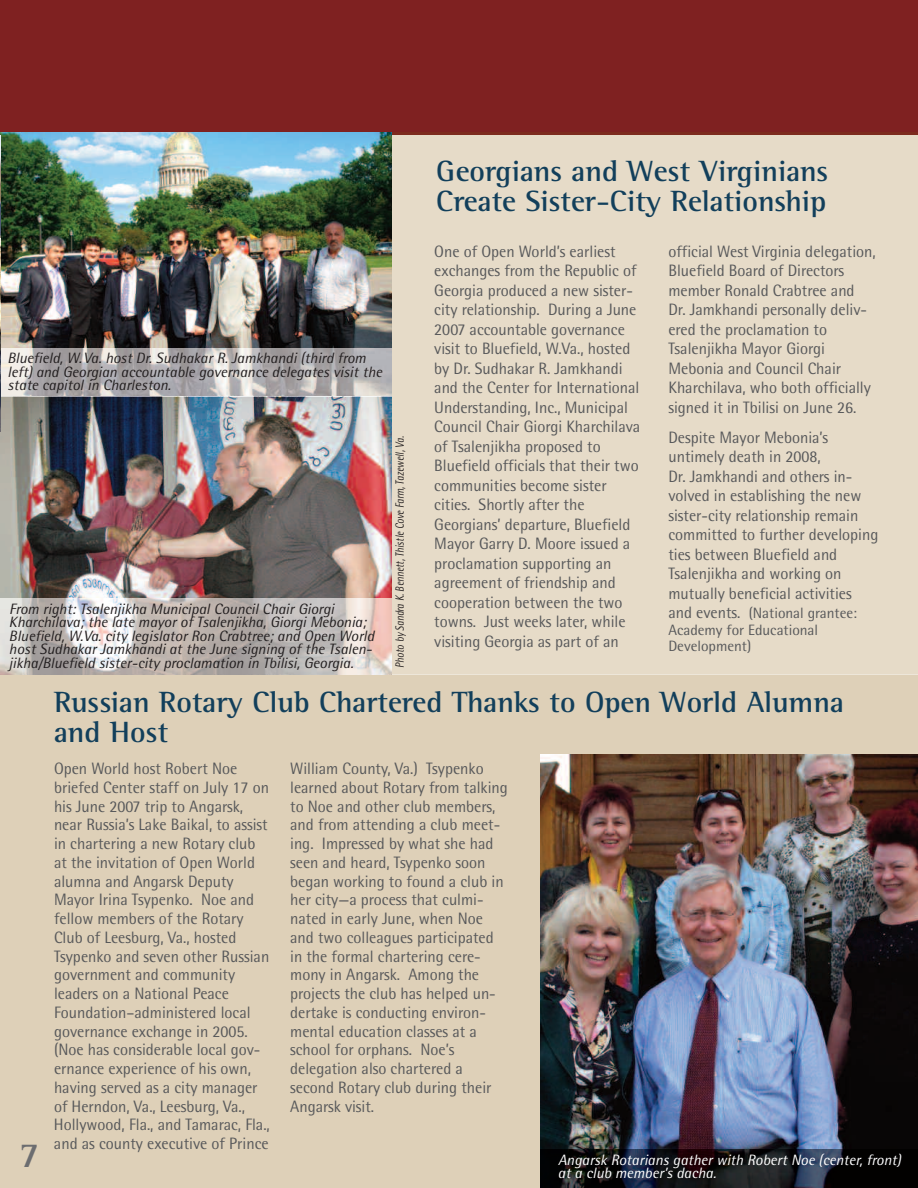
<style>
.page{position:relative;width:918px;height:1188px;background:#fff}
.page>*{position:absolute;margin:0;border:0;box-sizing:border-box;transform-origin:0 0}
.t1{font:700 36px "Rotis Semi Serif";color:#6c6d70}
.t2{font:700 30px/30px "Rotis Semi Serif";color:#123f5b}
.t3{font:16.5px/18.8px "Rotis Semi Sans";color:#57585a}
.t4{font:italic 15px/13.5px "Rotis Semi Sans";color:#231f20}
.t5{font:italic 15px/13.5px "Rotis Semi Sans";color:#fff}
.t6{font:15px/16.5px "Rotis Semi Sans";color:#57585a}
.t7{font:italic 12px "Rotis Semi Sans";color:#231f20;scale:.8 1}
.s1{font-size:16.5px}
</style>
<div class="page">
<div style="left:0;top:0;width:918px;height:132px;background:#7f2121"></div>
<hr style="left:0;top:674px;width:376px;height:1px;background:#cde9e3">
<div style="left:392px;top:135px;width:526px;height:539px;background:#e6dbc8"></div>
<svg style="left:0;top:132px;width:918px;height:3px;background:#7c4744"></svg>
<div style="left:0;top:675px;width:918px;height:513px;background:#ded0b8"></div>
<img style="left:0;top:133px;width:392px;height:466px">
<img style="left:1px;top:348px;width:391px;height:49px">
<img style="left:0;top:397px;width:392px;height:1px">
<img style="left:0;top:599px;width:392px;height:75px">
<img style="left:540px;top:754px;width:378px;height:396px">
<img style="left:0;top:135px;width:1px;height:297px">
<img style="left:540px;top:1150px;width:378px;height:38px">
<p class="t4" style="left:7px;top:353px;width:376px">Bluefield, W.Va. host Dr. Sudhakar R. Jamkhandi (third from left) and Georgian accountable governance delegates visit the state capitol in Charleston.</p>
<p class="t4" style="left:9px;top:603px;width:367px">From right: Tsalenjikha Municipal Council Chair Giorgi Kharchilava; the late mayor of Tsalenjikha, Giorgi Mebonia; Bluefield, W.Va. city legislator Ron Crabtree; and Open World host Sudhakar Jamkhandi at the June signing of the Tsalen&shy;jikha/Bluefield sister-city proclamation in Tbilisi, Georgia.</p>
<p class="t7" style="left:396px;top:668px;width:290px;rotate:-90deg">Photo by Sandra K. Bennett, Thistle Cove Farm, Tazewell, Va.</p>
<h2 class="t2" style="left:436px;top:159px;width:394px">Georgians and West Virginians<br>Create Sister-City Relationship</h2>
<p class="t3" style="left:434px;top:243px;width:208px;line-height:19.5px">One of Open World’s earliest exchanges from the Republic of<br>Georgia produced a new sister&shy;city relationship. During a June<br>2007 accountable governance visit to Bluefield, W.Va., hosted by Dr. Sudhakar R. Jamkhandi and the Center for International<br>Understanding, Inc., Municipal<br>Council Chair Giorgi Kharchilava of Tsalenjikha proposed to<br>Bluefield officials that their two communities become sister cities. Shortly after the<br>Georgians’ departure, Bluefield<br>Mayor Garry D. Moore issued a proclamation supporting an agreement of friendship and cooperation between the two towns. Just weeks later, while visiting Georgia as part of an</p>
<p class="t3" style="left:668px;top:243px;width:209px;line-height:19.5px">official West Virginia delegation,<br>Bluefield Board of Directors member Ronald Crabtree and<br>Dr. Jamkhandi personally deliv&shy;ered the proclamation to<br>Tsalenjikha Mayor Giorgi<br>Mebonia and Council Chair<br>Kharchilava, who both officially signed it in Tbilisi on June 26.</p>
<p class="t3" style="left:668px;top:429px;width:212px;line-height:19.5px">Despite Mayor Mebonia’s untimely death in 2008,<br>Dr. Jamkhandi and others in&shy;volved in establishing the new sister-city relationship remain committed to further developing ties between Bluefield and<br>Tsalenjikha and working on mutually beneficial activities</p>
<p class="t6" style="left:668px;top:606px;width:190px"><span class="s1">and events.</span> (National grantee:<br>Academy for Educational<br>Development)</p>
<h1 class="t1" style="left:19px;top:1142px;width:22px">7</h1>
<h2 class="t2" style="left:54px;top:690px;width:791px">Russian Rotary Club Chartered Thanks to Open World Alumna and Host</h2>
<p class="t3" style="left:54px;top:761px;width:217px">Open World host Robert Noe briefed Center staff on July 17 on his June 2007 trip to Angarsk, near Russia’s Lake Baikal, to assist in chartering a new Rotary club at the invitation of Open World alumna and Angarsk Deputy<br>Mayor Irina Tsypenko. Noe and fellow members of the Rotary<br>Club of Leesburg, Va., hosted<br>Tsypenko and seven other Russian government and community leaders on a National Peace<br>Foundation–administered local governance exchange in 2005. (Noe has considerable local gov&shy;ernance experience of his own, having served as a city manager of Herndon, Va., Leesburg, Va.,<br>Hollywood, Fla., and Tamarac, Fla., and as county executive of Prince</p>
<p class="t3" style="left:290px;top:761px;width:219px">William County, Va.) Tsypenko learned about Rotary from talking to Noe and other club members, and from attending a club meet&shy;ing. Impressed by what she had seen and heard, Tsypenko soon began working to found a club in her city—a process that culmi&shy;nated in early June, when Noe and two colleagues participated in the formal chartering cere&shy;mony in Angarsk. Among the projects the club has helped un&shy;dertake is conducting environ&shy;mental education classes at a school for orphans. Noe’s delegation also chartered a second Rotary club during their<br>Angarsk visit.</p>
<p class="t5" style="left:558px;top:1154px;width:344px">Angarsk Rotarians gather with Robert Noe (center, front) at a club member’s dacha.</p>
</div>
